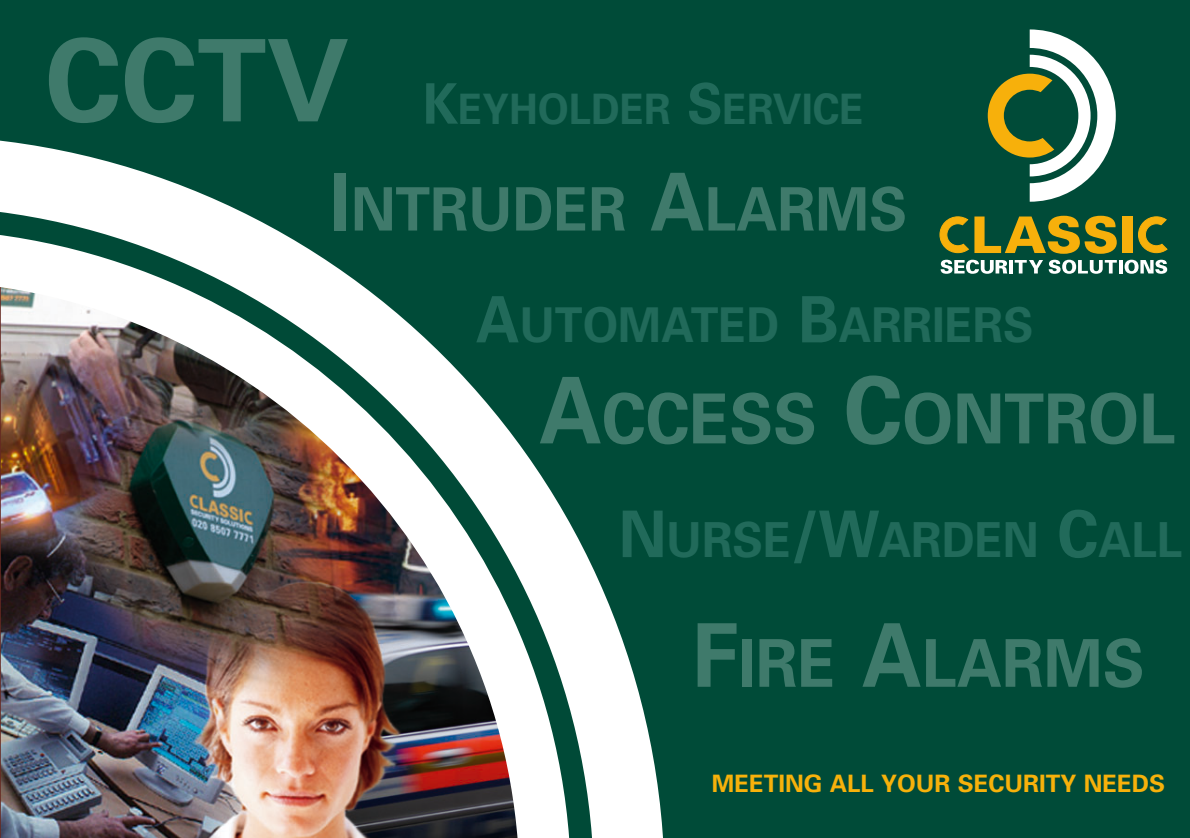
<style>
.page{position:relative;width:1190px;height:838px;background:#fff}
.page>*{position:absolute;margin:0;border:0;box-sizing:border-box;transform-origin:0 0}
.t1{font:700 114px "Univers";color:#3f7a6b}
.t2{font:700 69px "Univers";color:#3f7a6b;scale:.95 1}
.t3{font:700 66px "Univers";color:#3f7a6b;scale:.95 1}
.t4{font:700 60px "Univers";color:#3f7a6b;scale:.95 1}
.t5{font:700 48.4px "Univers";color:#216a5a;scale:.95 1}
.t6{font:700 48px "Univers";color:#216a5a;scale:.95 1}
.t7{font:700 42px "Univers";color:#216a5a;scale:.95 1}
.t8{font:700 24px "Univers";color:#f7b10b}
.s1{font-size:56px}
.s2{font-size:80px}
.s3{font-family:"Univers 45";font-weight:300}
.s4{font-size:64px}
.s5{font-size:92px}
.s6{font-size:64.4px}
.s7{font-size:88px}
</style>
<div class="page">
<div style="left:1px;top:0;width:1189px;height:838px;background:#004b38"></div>
<svg style="left:988px;top:29px;width:128px;height:173px"></svg>
<svg style="left:941px;top:260px;width:66px;height:14px"></svg>
<hr style="left:1009px;top:260px;width:4px;height:14px;background:#fff">
<svg style="left:1015px;top:260px;width:28px;height:14px"></svg>
<svg style="left:1049px;top:260px;width:68px;height:14px"></svg>
<hr style="left:1119px;top:260px;width:4px;height:14px;background:#fff">
<svg style="left:1125px;top:260px;width:42px;height:14px"></svg>
<svg style="left:1138px;top:216px;width:30px;height:38px"></svg>
<svg style="left:939px;top:216px;width:178px;height:38px"></svg>
<div style="left:1122px;top:217px;width:11px;height:36px;background:#f7b00b"></div>
<svg style="left:1px;top:140px;width:662px;height:698px"></svg>
<img style="left:1px;top:229px;width:570px;height:609px">
<p class="t1" style="left:45px;top:39px;width:306px">CCTV</p>
<p class="t7" style="left:423px;top:93px;width:466px"><span class="s1">K</span>EYHOLDER <span class="s1">S</span>ERVICE</p>
<p class="t4" style="left:330px;top:187px;width:609px"><span class="s2">I</span>NT<span class="s3">R</span>UDER <span class="s2">A</span>LARMS</p>
<p class="t6" style="left:476px;top:308px;width:589px"><span class="s4">A</span>UTOMATED <span class="s4">B</span>ARRIERS</p>
<p class="t2" style="left:539px;top:394px;width:672px"><span class="s5">A</span>CCESS <span class="s5">C</span>ONTROL</p>
<p class="t5" style="left:619px;top:522px;width:595px"><span class="s6">N</span>URSE<span class="s6">/W</span>ARDEN <span class="s6">C</span>ALL</p>
<p class="t3" style="left:692px;top:639px;width:478px"><span class="s7">F</span>IRE <span class="s7">A</span>LARMS</p>
<p class="t8" style="left:712px;top:774px;width:455px">MEETING ALL YOUR SECURITY NEEDS</p>
</div>
